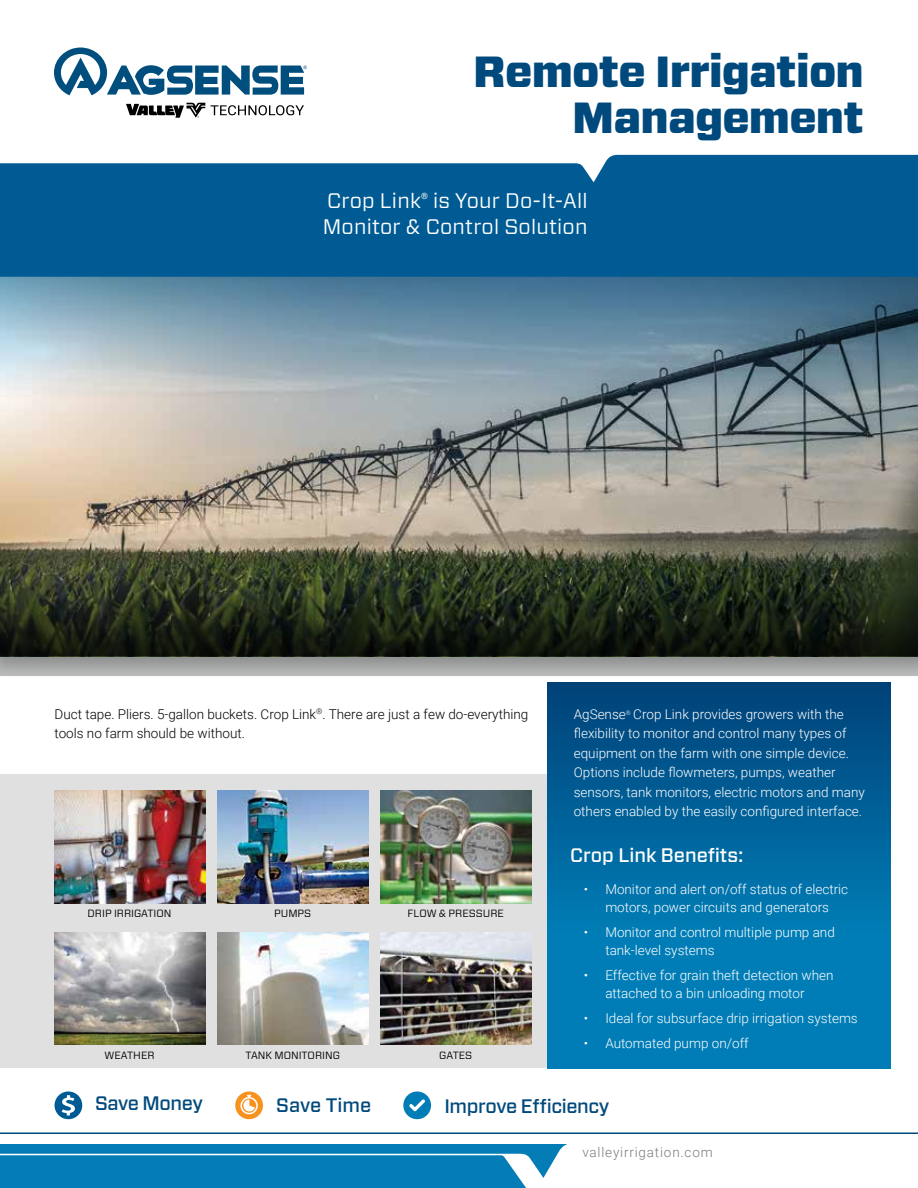
<style>
.page{position:relative;width:918px;height:1188px;background:#fff}
.page>*{position:absolute;margin:0;border:0;box-sizing:border-box;transform-origin:0 0}
.t1{font:900 43.5px/46.5px "Forza";letter-spacing:-.02em;color:#00497c;text-align:right}
.t2{font:21px/25.2px "Forza";letter-spacing:.01em;color:#fff;text-align:right}
.t3{font:500 19.5px "Forza";letter-spacing:-.02em;color:#00497c}
.t4{font:500 19.5px "Forza";color:#fff}
.t5{font:500 19.5px "Forza";color:#00497c}
.t6{font:300 13.5px/19.5px "Roboto";color:#fff;text-align:center}
.t7{font:300 13.5px/19.5px "Roboto";color:#000}
.t8{font:300 13.5px "Roboto";letter-spacing:.06em;color:#787b7d}
.t9{font:10.5px "Forza";color:#000}
.t10{font:8.7px "Roboto";color:#fff}
</style>
<div class="page">
<hr style="left:0;top:1132px;width:918px;height:2px;background:#00497c">
<div style="left:0;top:774px;width:548px;height:294px;background:#e0e0e0"></div>
<div style="left:0;top:271px;width:918px;height:410px;background:#000;opacity:.26"></div>
<img style="left:0;top:397px;width:918px;height:180px">
<div style="left:547px;top:682px;width:344px;height:386px;background:#007db6"></div>
<div style="left:547px;top:682px;width:344px;height:249px;background:linear-gradient(to bottom,#004178,#007cb5)"></div>
<svg style="left:0;top:577px;width:918px;height:79px;background:#1d2516"></svg>
<svg style="left:0;top:277px;width:918px;height:120px;background:#7795a7"></svg>
<img style="left:217px;top:791px;width:151px;height:112px">
<img style="left:380px;top:791px;width:151px;height:112px">
<img style="left:54px;top:932px;width:151px;height:112px">
<img style="left:217px;top:932px;width:151px;height:112px">
<img style="left:380px;top:932px;width:151px;height:112px">
<img style="left:54px;top:791px;width:151px;height:112px">
<div style="left:0;top:155px;width:918px;height:122px;background:#005b94"></div>
<div style="left:235px;top:1091px;width:28px;height:28px;background:#f7921e;border-radius:50%"></div>
<svg style="left:240px;top:1095px;width:18px;height:19px"></svg>
<svg style="left:55px;top:1091px;width:27px;height:28px"></svg>
<div style="left:403px;top:1091px;width:28px;height:28px;background:#007db6;border-radius:50%"></div>
<svg style="left:409px;top:1099px;width:16px;height:12px"></svg>
<svg style="left:0;top:1144px;width:567px;height:44px;background:#1a88bc"></svg>
<svg style="left:54px;top:48px;width:253px;height:47px"></svg>
<svg style="left:126px;top:103px;width:178px;height:15px"></svg>
<h1 class="t1" style="left:473px;top:49px;width:392px">Remote Irrigation<br>Management</h1>
<h2 class="t2" style="left:327px;top:188px;width:95px">Crop Link</h2>
<p class="t10" style="left:421px;top:190px;width:8px">®</p>
<h2 class="t2" style="left:323px;top:188px;width:266px">is Your Do-It-All<br>Monitor &amp; Control Solution</h2>
<p class="t7" style="left:55px;top:704px;width:475px">Duct tape. Pliers. 5-gallon buckets. Crop Link<sup>®</sup>. There are just a few do-everything tools no farm should be without.</p>
<p class="t9" style="left:88px;top:906px;width:85px">DRIP IRRIGATION</p>
<p class="t9" style="left:274px;top:906px;width:39px">PUMPS</p>
<p class="t9" style="left:408px;top:906px;width:98px">FLOW &amp; PRESSURE</p>
<p class="t9" style="left:105px;top:1048px;width:51px">WEATHER</p>
<p class="t9" style="left:245px;top:1048px;width:96px">TANK MONITORING</p>
<p class="t9" style="left:439px;top:1048px;width:34px">GATES</p>
<p class="t6" style="left:574px;top:704px;width:293px;text-align:left">AgSense<sup>®</sup> Crop Link provides growers with the flexibility to monitor and control many types of equipment on the farm with one simple device.<br>Options include flowmeters, pumps, weather sensors, tank monitors, electric motors and many others enabled by the easily configured interface.</p>
<h3 class="t4" style="left:570px;top:842px;width:175px">Crop Link Benefits:</h3>
<p class="t6" style="left:584px;top:880px;width:266px;line-height:18px">• Monitor and alert on/off status of electric motors, power circuits and generators</p>
<p class="t6" style="left:605px;top:923px;width:231px;line-height:18px;text-align:left;text-indent:-22px">• Monitor and control multiple pump and tank-level systems</p>
<p class="t6" style="left:584px;top:966px;width:251px;line-height:18px">• Effective for grain theft detection when attached to a bin unloading motor</p>
<p class="t6" style="left:584px;top:1008px;width:276px">• Ideal for subsurface drip irrigation systems</p>
<p class="t6" style="left:584px;top:1033px;width:166px">• Automated pump on/off</p>
<h3 class="t3" style="left:95px;top:1091px;width:110px">Save Money</h3>
<h3 class="t5" style="left:276px;top:1092px;width:96px">Save Time</h3>
<h3 class="t3" style="left:444px;top:1093px;width:167px">Improve Efficiency</h3>
<p class="t8" style="left:582px;top:1142px;width:132px">valleyirrigation.com</p>
</div>
